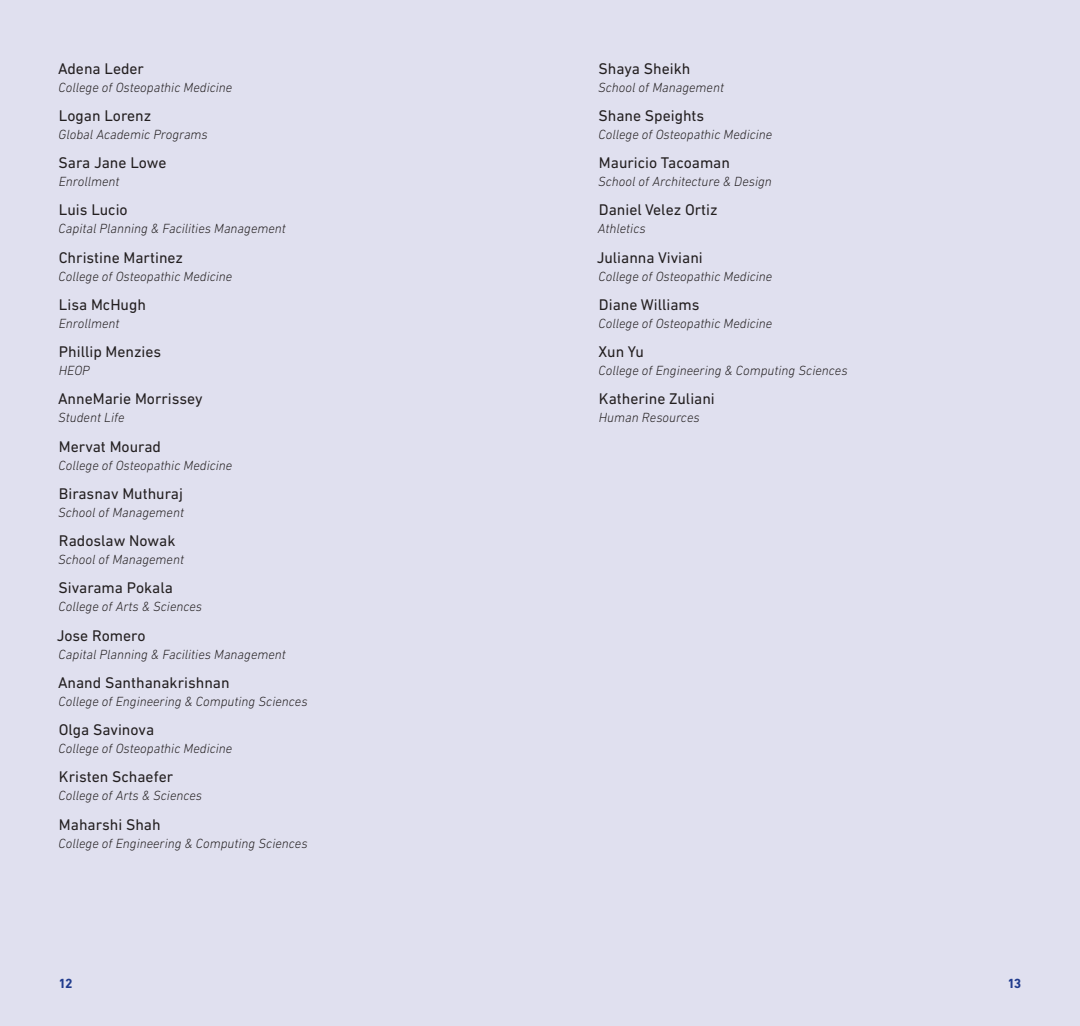
<style>
.page{position:relative;width:1080px;height:1026px;background:#e0e0ef}
.page>*{position:absolute;margin:0;border:0;box-sizing:border-box;transform-origin:0 0}
.Names{font:15.75px "DIN Next LT Pro";color:#231f20}
.Department{font:italic 300 13.5px "DIN Next LT Pro";color:#231f20}
.Pages{font:700 13.5px "DIN Next LT Pro";color:#203b8d}
</style>
<div class="page">
<p class="Names" style="left:58px;top:59px;width:88px">Adena Leder</p>
<p class="Department" style="left:59px;top:79px;width:175px">College of Osteopathic Medicine</p>
<p class="Names" style="left:59px;top:107px;width:94px">Logan Lorenz</p>
<p class="Department" style="left:59px;top:127px;width:151px">Global Academic Programs</p>
<p class="Names" style="left:59px;top:154px;width:110px">Sara Jane Lowe</p>
<p class="Department" style="left:59px;top:174px;width:62px">Enrollment</p>
<p class="Names" style="left:59px;top:201px;width:70px">Luis Lucio</p>
<p class="Department" style="left:59px;top:221px;width:229px">Capital Planning &amp; Facilities Management</p>
<p class="Names" style="left:59px;top:248px;width:126px">Christine Martinez</p>
<p class="Department" style="left:59px;top:268px;width:175px">College of Osteopathic Medicine</p>
<p class="Names" style="left:59px;top:296px;width:89px">Lisa McHugh</p>
<p class="Department" style="left:59px;top:316px;width:62px">Enrollment</p>
<p class="Names" style="left:59px;top:343px;width:104px">Phillip Menzies</p>
<p class="Department" style="left:59px;top:363px;width:33px">HEOP</p>
<p class="Names" style="left:58px;top:390px;width:146px">AnneMarie Morrissey</p>
<p class="Department" style="left:58px;top:410px;width:68px">Student Life</p>
<p class="Names" style="left:59px;top:437px;width:104px">Mervat Mourad</p>
<p class="Department" style="left:59px;top:457px;width:175px">College of Osteopathic Medicine</p>
<p class="Names" style="left:59px;top:485px;width:125px">Birasnav Muthuraj</p>
<p class="Department" style="left:58px;top:505px;width:127px">School of Management</p>
<p class="Names" style="left:59px;top:532px;width:118px">Radoslaw Nowak</p>
<p class="Department" style="left:58px;top:552px;width:127px">School of Management</p>
<p class="Names" style="left:59px;top:579px;width:116px">Sivarama Pokala</p>
<p class="Department" style="left:59px;top:599px;width:145px">College of Arts &amp; Sciences</p>
<p class="Names" style="left:57px;top:626px;width:90px">Jose Romero</p>
<p class="Department" style="left:59px;top:646px;width:229px">Capital Planning &amp; Facilities Management</p>
<p class="Names" style="left:58px;top:674px;width:173px">Anand Santhanakrishnan</p>
<p class="Department" style="left:59px;top:694px;width:251px">College of Engineering &amp; Computing Sciences</p>
<p class="Names" style="left:59px;top:721px;width:97px">Olga Savinova</p>
<p class="Department" style="left:59px;top:741px;width:175px">College of Osteopathic Medicine</p>
<p class="Names" style="left:59px;top:768px;width:116px">Kristen Schaefer</p>
<p class="Department" style="left:59px;top:788px;width:145px">College of Arts &amp; Sciences</p>
<p class="Names" style="left:59px;top:815px;width:103px">Maharshi Shah</p>
<p class="Department" style="left:59px;top:835px;width:251px">College of Engineering &amp; Computing Sciences</p>
<p class="Names" style="left:599px;top:59px;width:93px">Shaya Sheikh</p>
<p class="Department" style="left:598px;top:79px;width:127px">School of Management</p>
<p class="Names" style="left:599px;top:107px;width:107px">Shane Speights</p>
<p class="Department" style="left:599px;top:127px;width:175px">College of Osteopathic Medicine</p>
<p class="Names" style="left:599px;top:154px;width:133px">Mauricio Tacoaman</p>
<p class="Department" style="left:598px;top:174px;width:175px">School of Architecture &amp; Design</p>
<p class="Names" style="left:599px;top:201px;width:120px">Daniel Velez Ortiz</p>
<p class="Department" style="left:598px;top:221px;width:49px">Athletics</p>
<p class="Names" style="left:597px;top:248px;width:108px">Julianna Viviani</p>
<p class="Department" style="left:599px;top:268px;width:175px">College of Osteopathic Medicine</p>
<p class="Names" style="left:599px;top:296px;width:102px">Diane Williams</p>
<p class="Department" style="left:599px;top:316px;width:175px">College of Osteopathic Medicine</p>
<p class="Names" style="left:599px;top:343px;width:47px">Xun Yu</p>
<p class="Department" style="left:599px;top:363px;width:251px">College of Engineering &amp; Computing Sciences</p>
<p class="Names" style="left:599px;top:390px;width:117px">Katherine Zuliani</p>
<p class="Department" style="left:599px;top:410px;width:102px">Human Resources</p>
<p class="Pages" style="left:58px;top:975px;width:16px">12</p>
<p class="Pages" style="left:1008px;top:975px;width:15px">13</p>
</div>
